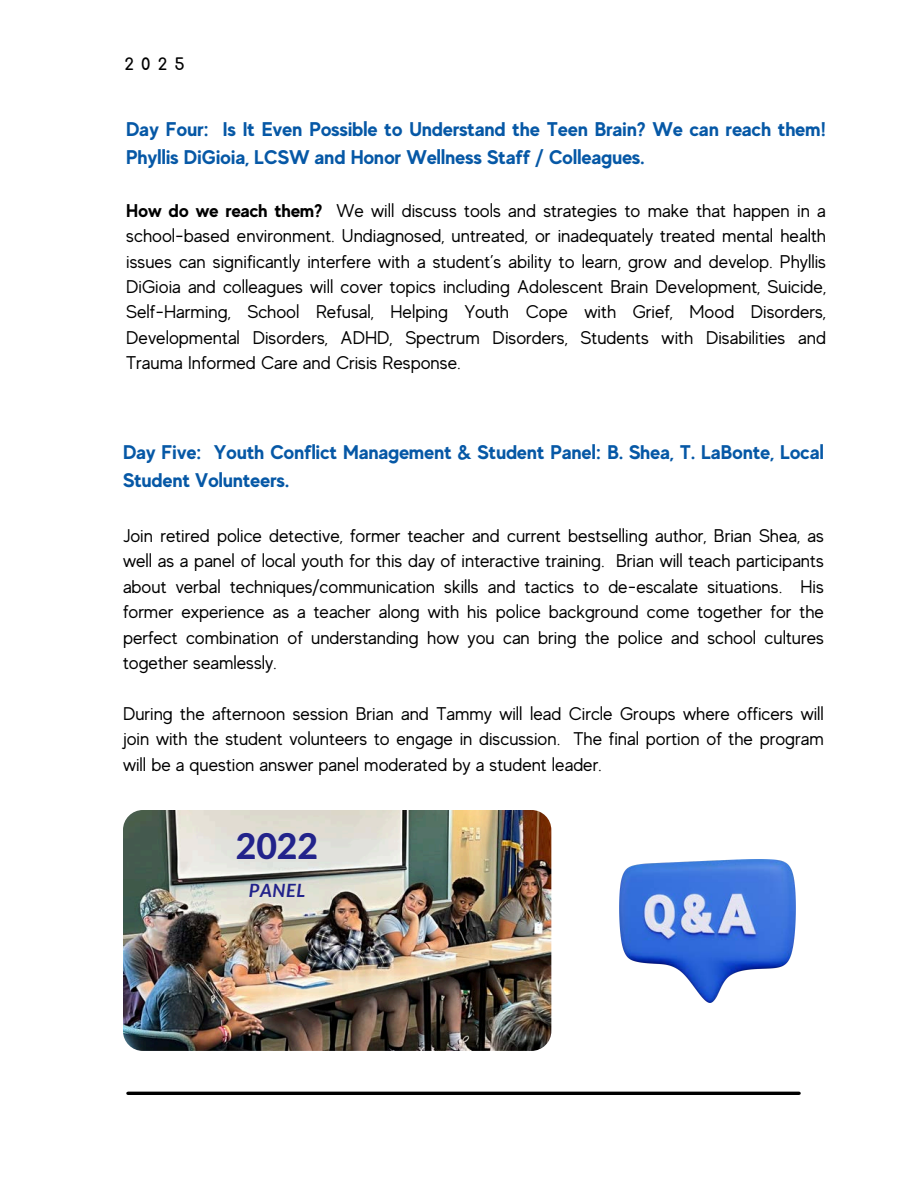
<style>
.page{position:relative;width:918px;height:1188px;background:#fff}
.page>*{position:absolute;margin:0;border:0;box-sizing:border-box;transform-origin:0 0}
.t1{font:800 35.55px "Lato Latin";color:#22238b}
.t2{font:700 19.8px/27.5px "MADE Evolve Sans";color:#0658a6}
.t3{font:18.45px/25.3px "MADE Evolve Sans";color:#000;text-align:justify}
.t4{font:18.3px/25.3px "MADE Evolve Sans";color:#000;text-align:justify}
.t5{font:italic 700 18.3px "Lato";letter-spacing:.04em;color:#22238b}
.t6{font:700 16.2px "Comfortaa";color:#000}
.s1{font-weight:700}
</style>
<div class="page">
<hr style="left:128px;top:1092px;width:671px;height:3px;background:#000">
<img style="left:123px;top:810px;width:428px;height:241px;border-radius:20px">
<img style="left:620px;top:859px;width:175px;height:143px">
<h3 class="t6" style="left:124px;top:55px;width:62px">2025</h3>
<h3 class="t2" style="left:126px;top:116px;width:701px">Day Four: Is It Even Possible to Understand the Teen Brain? We can reach them!<br>Phyllis DiGioia, LCSW and Honor Wellness Staff / Colleagues.</h3>
<p class="t3" style="left:126px;top:198px;width:701px"><span class="s1">How do we reach them?</span> We will discuss tools and strategies to make that happen in a school-based environment. Undiagnosed, untreated, or inadequately treated mental health issues can significantly interfere with a student’s ability to learn, grow and develop. Phyllis DiGioia and colleagues will cover topics including Adolescent Brain Development, Suicide, Self-Harming, School Refusal, Helping Youth Cope with Grief, Mood Disorders, Developmental Disorders, ADHD, Spectrum Disorders, Students with Disabilities and</p>
<h1 class="t3" style="left:126px;top:350px;width:336px">Trauma Informed Care and Crisis Response.</h1>
<h2 class="t2" style="left:123px;top:439px;width:702px">Day Five: Youth Conflict Management &amp; Student Panel: B. Shea, T. LaBonte, Local<br>Student Volunteers.</h2>
<h3 class="t4" style="left:123px;top:523px;width:702px">Join retired police detective, former teacher and current bestselling author, Brian Shea, as well as a panel of local youth for this day of interactive training. Brian will teach participants about verbal techniques/communication skills and tactics to de-escalate situations. His former experience as a teacher along with his police background come together for the perfect combination of understanding how you can bring the police and school cultures together seamlessly.</h3>
<h2 class="t4" style="left:123px;top:701px;width:702px">During the afternoon session Brian and Tammy will lead Circle Groups where officers will join with the student volunteers to engage in discussion. The final portion of the program will be a question answer panel moderated by a student leader.</h2>
<p class="t1" style="left:236px;top:830px;width:84px">2022</p>
<p class="t5" style="left:249px;top:879px;width:58px">PANEL</p>
</div>
